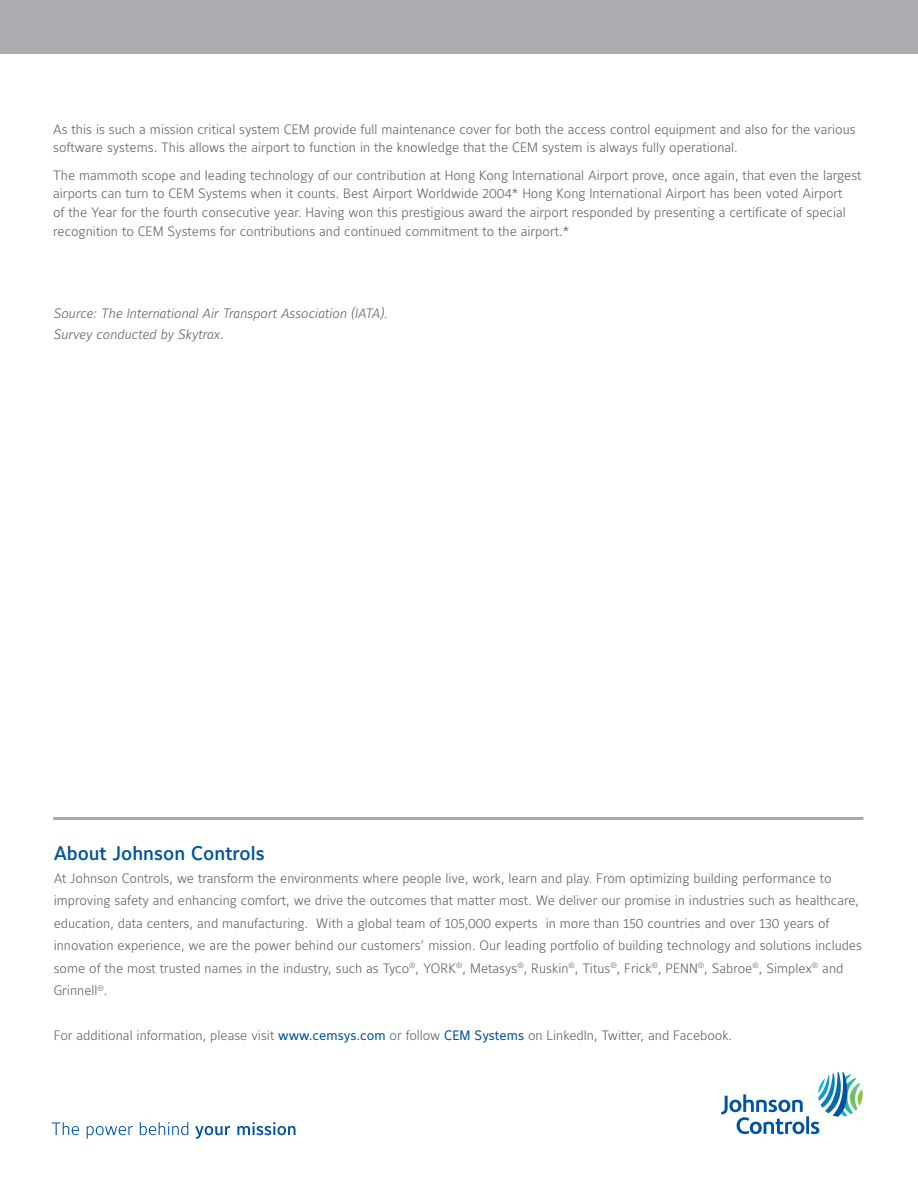
<style>
.page{position:relative;width:918px;height:1188px;background:#fff}
.page>*{position:absolute;margin:0;border:0;box-sizing:border-box;transform-origin:0 0}
.t1{font:500 19.5px "Maurea Jci Lf ML";color:#01539e}
.t2{font:300 13.5px/22.5px "Maurea Jci Lf ML";color:#5f6369}
.t3{font:italic 300 13.5px/21px "Maurea Jci Lf ML";color:#5f6369}
.s1{font-weight:400;color:#01539e}
</style>
<div class="page">
<div style="left:0;top:0;width:918px;height:54px;background:#acadb1"></div>
<svg style="left:721px;top:1072px;width:142px;height:62px"></svg>
<svg style="left:52px;top:1122px;width:27px;height:13px"></svg>
<svg style="left:87px;top:1126px;width:46px;height:13px"></svg>
<svg style="left:140px;top:1122px;width:48px;height:13px"></svg>
<svg style="left:195px;top:1126px;width:35px;height:13px"></svg>
<svg style="left:237px;top:1122px;width:59px;height:13px"></svg>
<hr style="left:53px;top:817px;width:810px;height:3px;background:#a8abac">
<p class="t2" style="left:53px;top:119px;width:804px;line-height:18.8px">As this is such a mission critical system CEM provide full maintenance cover for both the access control equipment and also for the various software systems. This allows the airport to function in the knowledge that the CEM system is always fully operational.</p>
<p class="t2" style="left:53px;top:165px;width:810px;line-height:18.8px">The mammoth scope and leading technology of our contribution at Hong Kong International Airport prove, once again, that even the largest airports can turn to CEM Systems when it counts. Best Airport Worldwide 2004* Hong Kong International Airport has been voted Airport<br>of the Year for the fourth consecutive year. Having won this prestigious award the airport responded by presenting a certificate of special recognition to CEM Systems for contributions and continued commitment to the airport.*</p>
<p class="t3" style="left:53px;top:303px;width:336px">Source: The International Air Transport Association (IATA).<br>Survey conducted by Skytrax.</p>
<h1 class="t1" style="left:54px;top:842px;width:212px">About Johnson Controls</h1>
<p class="t2" style="left:54px;top:866px;width:810px">At Johnson Controls, we transform the environments where people live, work, learn and play. From optimizing building performance to improving safety and enhancing comfort, we drive the outcomes that matter most. We deliver our promise in industries such as healthcare, education, data centers, and manufacturing. With a global team of 105,000 experts in more than 150 countries and over 130 years of innovation experience, we are the power behind our customers’ mission. Our leading portfolio of building technology and solutions includes some of the most trusted names in the industry, such as Tyco<sup>®</sup>, YORK<sup>®</sup>, Metasys<sup>®</sup>, Ruskin<sup>®</sup>, Titus<sup>®</sup>, Frick<sup>®</sup>, PENN<sup>®</sup>, Sabroe<sup>®</sup>, Simplex<sup>®</sup> and Grinnell<sup>®</sup>.</p>
<p class="t2" style="left:54px;top:1024px;width:680px">For additional information, please visit <span class="s1">www.cemsys.com</span> or follow <span class="s1">CEM Systems</span> on LinkedIn, Twitter, and Facebook.</p>
</div>
